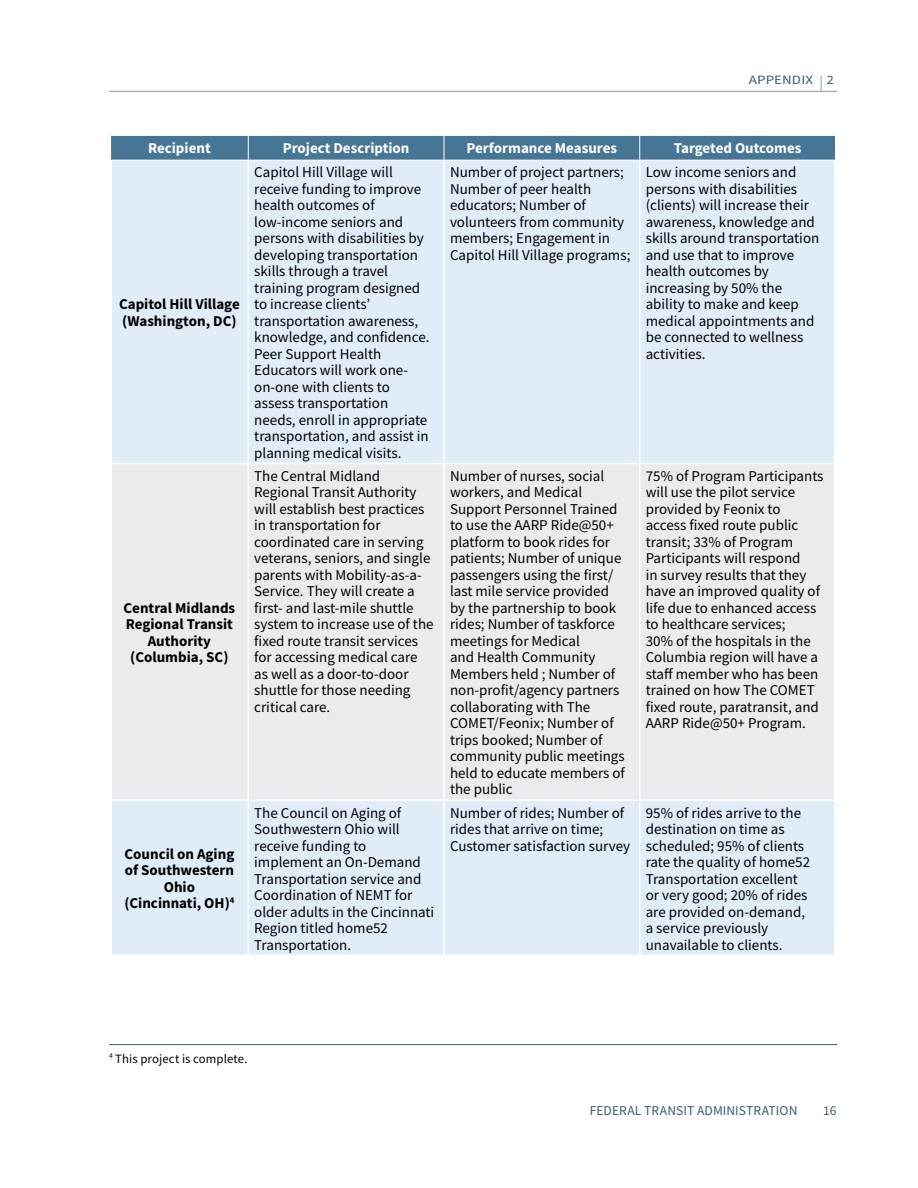
<style>
.page{position:relative;width:918px;height:1188px;background:#fff}
.page>*{position:absolute;margin:0;border:0;box-sizing:border-box;transform-origin:0 0}
.Table_body_text{font:15px/16.5px "Source Sans Pro";color:#000}
.Table_body_text-2{font:700 15px/16.5px "Source Sans Pro";color:#000;text-align:center}
.Table_headers{font:700 15px "Source Sans Pro";color:#fff}
.t1{font:13.5px "Source Sans Pro";letter-spacing:.005em;color:#395b74}
.Footnote{font:12.75px "Source Sans Pro";letter-spacing:.005em;color:#000}
.t2{font:12.75px "Source Sans Pro";letter-spacing:.005em;color:#395b74;scale:1.18 1}
.s1{font-size:15.3px;color:#a7a9ac}
</style>
<div class="page">
<hr style="left:109px;top:91px;width:728px;height:1px;background:#939598">
<div style="left:112px;top:161px;width:722px;height:794px;background:#e0edf9"></div>
<div style="left:112px;top:464px;width:722px;height:336px;background:#e9ecee"></div>
<hr style="left:248px;top:160px;width:1px;height:303px;background:#fff">
<hr style="left:443px;top:160px;width:2px;height:303px;background:#fff">
<hr style="left:639px;top:160px;width:2px;height:303px;background:#fff">
<hr style="left:112px;top:463px;width:136px;height:1px;background:#fff">
<hr style="left:248px;top:463px;width:196px;height:1px;background:#fff">
<hr style="left:248px;top:464px;width:1px;height:336px;background:#fff">
<hr style="left:444px;top:463px;width:196px;height:1px;background:#fff">
<hr style="left:443px;top:464px;width:2px;height:336px;background:#fff">
<hr style="left:640px;top:463px;width:194px;height:1px;background:#fff">
<hr style="left:639px;top:464px;width:2px;height:336px;background:#fff">
<hr style="left:112px;top:800px;width:136px;height:1px;background:#fff">
<hr style="left:248px;top:800px;width:196px;height:1px;background:#fff">
<hr style="left:248px;top:801px;width:1px;height:154px;background:#fff">
<hr style="left:444px;top:800px;width:196px;height:1px;background:#fff">
<hr style="left:443px;top:801px;width:2px;height:154px;background:#fff">
<hr style="left:640px;top:800px;width:194px;height:1px;background:#fff">
<hr style="left:639px;top:801px;width:2px;height:154px;background:#fff">
<svg style="left:110px;top:135px;width:726px;height:25px;background:#507d9b"></svg>
<hr style="left:109px;top:1044px;width:728px;height:1px;background:#395b74">
<p class="t2" style="left:749px;top:72px;width:74px">APPENDIX <span class="s1">|</span> 2</p>
<h2 class="Table_headers" style="left:148px;top:138px;width:64px">Recipient</h2>
<h2 class="Table_headers" style="left:283px;top:138px;width:128px">Project Description</h2>
<h2 class="Table_headers" style="left:467px;top:138px;width:152px">Performance Measures</h2>
<h2 class="Table_headers" style="left:674px;top:138px;width:129px">Targeted Outcomes</h2>
<p class="Table_body_text-2" style="left:119px;top:296px;width:122px;text-align:left">Capitol Hill Village (Washington, DC)</p>
<p class="Table_body_text-2" style="left:124px;top:599px;width:113px">Central Midlands<br>Regional Transit<br>Authority (Columbia, SC)</p>
<p class="Table_body_text-2" style="left:124px;top:845px;width:112px">Council on Aging of Southwestern<br>Ohio (Cincinnati, OH)<sup>4</sup></p>
<p class="Table_body_text" style="left:254px;top:164px;width:169px">Capitol Hill Village will receive funding to improve health outcomes of</p>
<p class="Table_body_text" style="left:254px;top:213px;width:177px">low-income seniors and persons with disabilities by developing transportation skills through a travel training program designed to increase clients’ transportation awareness, knowledge, and confidence.<br>Peer Support Health<br>Educators will work one-</p>
<p class="Table_body_text" style="left:254px;top:378px;width:176px">on-one with clients to assess transportation needs, enroll in appropriate transportation, and assist in planning medical visits.</p>
<p class="Table_body_text" style="left:450px;top:164px;width:182px">Number of project partners;<br>Number of peer health educators; Number of volunteers from community members; Engagement in<br>Capitol Hill Village programs;</p>
<p class="Table_body_text" style="left:646px;top:164px;width:175px">Low income seniors and persons with disabilities (clients) will increase their awareness, knowledge and skills around transportation and use that to improve health outcomes by increasing by 50% the ability to make and keep medical appointments and be connected to wellness activities.</p>
<p class="Table_body_text" style="left:254px;top:467px;width:181px">The Central Midland<br>Regional Transit Authority will establish best practices in transportation for coordinated care in serving veterans, seniors, and single parents with Mobility-as-a-<br>Service. They will create a first- and last-mile shuttle system to increase use of the fixed route transit services for accessing medical care as well as a door-to-door shuttle for those needing critical care.</p>
<p class="Table_body_text" style="left:450px;top:467px;width:173px">Number of nurses, social workers, and Medical<br>Support Personnel Trained to use the AARP Ride@50+ platform to book rides for patients; Number of unique passengers using the first/ last mile service provided by the partnership to book rides; Number of taskforce meetings for Medical</p>
<p class="Table_body_text" style="left:450px;top:649px;width:176px">and Health Community<br>Members held ; Number of non-profit/agency partners collaborating with The<br>COMET/Feonix; Number of trips booked; Number of community public meetings held to educate members of the public</p>
<p class="Table_body_text" style="left:254px;top:804px;width:149px;text-align:justify">The Council on Aging of Southwestern Ohio will receive funding to</p>
<p class="Table_body_text" style="left:254px;top:854px;width:182px">implement an On-Demand<br>Transportation service and<br>Coordination of NEMT for older adults in the Cincinnati<br>Region titled home52<br>Transportation.</p>
<p class="Table_body_text" style="left:450px;top:804px;width:176px">Number of rides; Number of rides that arrive on time;</p>
<p class="Table_body_text" style="left:450px;top:837px;width:182px">Customer satisfaction survey</p>
<p class="Table_body_text" style="left:646px;top:467px;width:179px">75% of Program Participants will use the pilot service provided by Feonix to access fixed route public transit; 33% of Program<br>Participants will respond<br>in survey results that they have an improved quality of life due to enhanced access to healthcare services;<br>30% of the hospitals in the<br>Columbia region will have a staff member who has been trained on how The COMET fixed route, paratransit, and<br>AARP Ride@50+ Program.</p>
<p class="Table_body_text" style="left:646px;top:804px;width:166px">95% of rides arrive to the destination on time as scheduled; 95% of clients rate the quality of home52<br>Transportation excellent or very good; 20% of rides are provided on-demand, a service previously unavailable to clients.</p>
<p class="Footnote" style="left:109px;top:1050px;width:140px"><sup>4</sup> This project is complete.</p>
<p class="t1" style="left:590px;top:1101px;width:209px">FEDERAL TRANSIT ADMINISTRATION</p>
<p class="t1" style="left:823px;top:1101px;width:15px">16</p>
</div>
